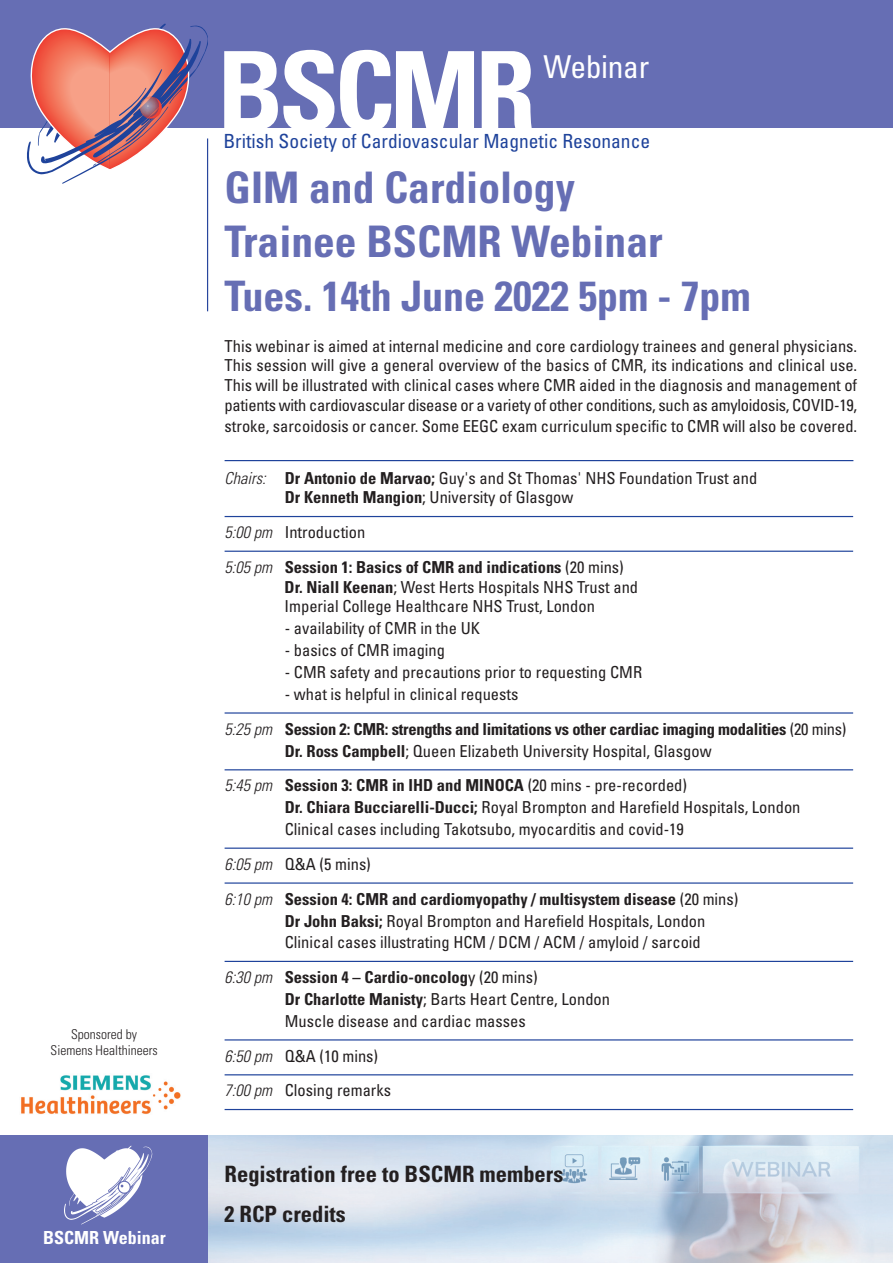
<style>
.page{position:relative;width:893px;height:1263px;background:#fff}
.page>*{position:absolute;margin:0;border:0;box-sizing:border-box;transform-origin:0 0}
.t1{font:700 condensed 109.5px "Univers";letter-spacing:-.05em;color:#fff}
.t2{font:700 condensed 43.5px/54px "Univers";color:#666eb4}
.t3{font:700 condensed 42px "Univers";color:#666eb4}
.t4{font:condensed 31.5px "Univers";letter-spacing:-.01em;color:#fff}
.t5{font:700 condensed 22.5px/39.8px "Univers";color:#231f20}
.t6{font:condensed 19.5px "Univers";color:#1f439b}
.t7{font:700 condensed 18px "Univers";color:#fff}
.t8{font:condensed 16.5px/20.1px "Univers";color:#231f20}
.t9{font:700 condensed 16.5px/34.7px "Univers";color:#231f20}
.t10{font:300 condensed 13.5px/16.2px "Univers";color:#231f20;text-align:center}
.s1{font-weight:300;font-style:italic}
.s2{font-weight:700}
.s3{font-weight:400}
</style>
<div class="page">
<img style="left:207px;top:1135px;width:686px;height:128px">
<div style="left:0;top:1135px;width:207px;height:128px;background:#666eb4"></div>
<div style="left:0;top:0;width:893px;height:128px;background:#666eb4"></div>
<svg style="left:27px;top:24px;width:180px;height:160px"></svg>
<hr style="left:207px;top:138px;width:1px;height:173px;background:#28469d">
<img style="left:64px;top:1145px;width:89px;height:80px">
<img style="left:21px;top:1075px;width:160px;height:39px">
<hr style="left:225px;top:516px;width:628px;height:1px;background:#1f439b">
<hr style="left:225px;top:551px;width:628px;height:1px;background:#1f439b">
<hr style="left:225px;top:712px;width:628px;height:2px;background:#1f439b">
<hr style="left:225px;top:769px;width:628px;height:1px;background:#1f439b">
<hr style="left:225px;top:847px;width:628px;height:2px;background:#1f439b">
<hr style="left:225px;top:882px;width:628px;height:2px;background:#1f439b">
<hr style="left:225px;top:961px;width:628px;height:1px;background:#1f439b">
<hr style="left:225px;top:1039px;width:628px;height:1px;background:#1f439b">
<hr style="left:225px;top:1074px;width:628px;height:1px;background:#1f439b">
<hr style="left:225px;top:1109px;width:628px;height:1px;background:#1f439b">
<hr style="left:225px;top:460px;width:628px;height:1px;background:#1f439b">
<p class="t10" style="left:51px;top:1027px;width:109px">Sponsored by<br>Siemens Healthineers</p>
<p class="t7" style="left:43px;top:1231px;width:124px">BSCMR Webinar</p>
<h1 class="t1" style="left:217px;top:51px;width:320px">BSCMR</h1>
<p class="t6" style="left:223px;top:134px;width:428px">British Society of Cardiovascular Magnetic Resonance</p>
<h2 class="t2" style="left:225px;top:165px;width:439px">GIM and Cardiology<br>Trainee BSCMR Webinar</h2>
<h3 class="t3" style="left:225px;top:281px;width:528px">Tues. 14th June 2022 5pm - 7pm</h3>
<h3 class="t4" style="left:544px;top:55px;width:107px">Webinar</h3>
<p class="t8" style="left:225px;top:337px;width:634px;text-align:justify">This webinar is aimed at internal medicine and core cardiology trainees and general physicians.<br>This session will give a general overview of the basics of CMR, its indications and clinical use.<br>This will be illustrated with clinical cases where CMR aided in the diagnosis and management of patients with cardiovascular disease or a variety of other conditions, such as amyloidosis, COVID-19, stroke, sarcoidosis or cancer. Some EEGC exam curriculum specific to CMR will also be covered.</p>
<p class="t8" style="left:285px;top:469px;width:474px;text-indent:-60px"><span class="s1">Chairs:</span> <span class="s2">Dr Antonio de Marvao;</span> Guy's and St Thomas' NHS Foundation Trust and<br><span class="s2">Dr Kenneth Mangion</span>; University of Glasgow</p>
<p class="t9" style="left:225px;top:516px;width:401px"><span class="s1">5:00 pm</span> <span class="s3">Introduction<br></span><span class="s1">5:05 pm</span> Session 1: Basics of CMR and indications <span class="s3">(20 mins)</span></p>
<p class="t8" style="left:285px;top:578px;width:355px"><span class="s2">Dr. Niall Keenan</span>; West Herts Hospitals NHS Trust and<br>Imperial College Healthcare NHS Trust, London</p>
<p class="t8" style="left:285px;top:620px;width:197px">- availability of CMR in the UK</p>
<p class="t8" style="left:285px;top:642px;width:162px">- basics of CMR imaging</p>
<p class="t8" style="left:285px;top:664px;width:359px">- CMR safety and precautions prior to requesting CMR</p>
<p class="t9" style="left:225px;top:678px;width:623px;text-indent:60px"><span class="s3">- what is helpful in clinical requests<br></span><span class="s1">5:25 pm</span> Session 2: CMR: strengths and limitations vs other cardiac imaging modalities <span class="s3">(20 mins)</span></p>
<p class="t8" style="left:225px;top:735px;width:488px;line-height:34.7px;text-indent:60px"><span class="s2">Dr. Ross Campbell</span>; Queen Elizabeth University Hospital, Glasgow<br><span class="s1">5:45 pm</span> <span class="s2">Session 3: CMR in IHD and MINOCA</span> (20 mins - pre-recorded)</p>
<p class="t8" style="left:285px;top:798px;width:517px;line-height:21.9px"><span class="s2">Dr. Chiara Bucciarelli-Ducci;</span> Royal Brompton and Harefield Hospitals, London<br>Clinical cases including Takotsubo, myocarditis and covid-19</p>
<p class="t9" style="left:225px;top:848px;width:515px"><span class="s1">6:05 pm</span> <span class="s3">Q&amp;A (5 mins)<br></span><span class="s1">6:10 pm</span> Session 4: CMR and cardiomyopathy / multisystem disease <span class="s3">(20 mins)</span></p>
<p class="t8" style="left:285px;top:911px;width:422px;line-height:21.9px"><span class="s2">Dr John Baksi;</span> Royal Brompton and Harefield Hospitals, London<br>Clinical cases illustrating HCM / DCM / ACM / amyloid / sarcoid</p>
<p class="t8" style="left:285px;top:968px;width:327px;line-height:21.9px;text-indent:-60px"><span class="s1">6:30 pm</span> <span class="s2">Session 4 – Cardio-oncolog</span>y (20 mins)<br><span class="s2">Dr Charlotte Manisty</span>; Barts Heart Centre, London<br>Muscle disease and cardiac masses</p>
<p class="t8" style="left:225px;top:1040px;width:168px;line-height:34.7px"><span class="s1">6:50 pm</span> Q&amp;A (10 mins)<br><span class="s1">7:00 pm</span> Closing remarks</p>
<h3 class="t5" style="left:225px;top:1156px;width:340px">Registration free to BSCMR members<br>2 RCP credits</h3>
</div>
